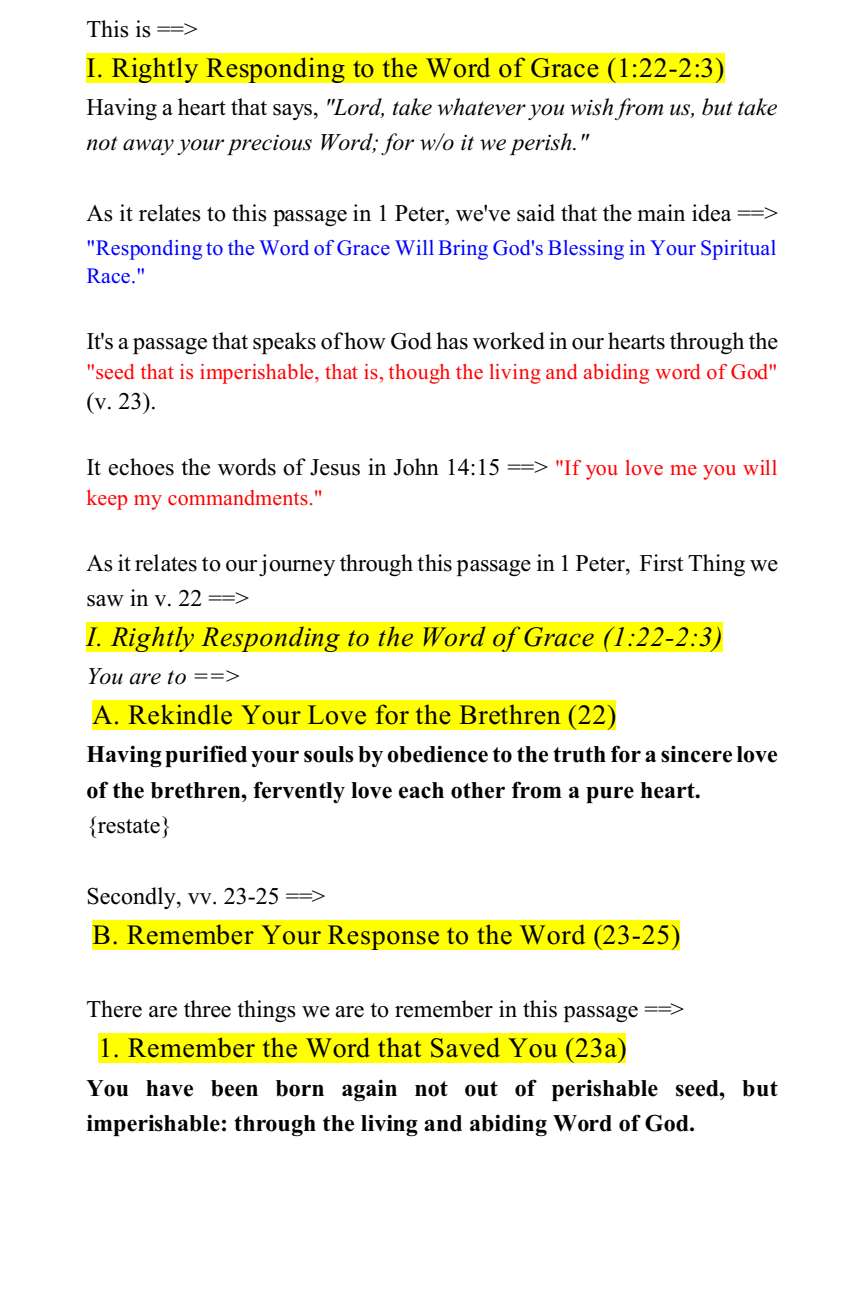
<style>
.page{position:relative;width:864px;height:1296px;background:#fff}
.page>*{position:absolute;margin:0;border:0;box-sizing:border-box;transform-origin:0 0}
.t1{font:28px "Times New Roman";letter-spacing:.025em;color:#000}
.t2{font:italic 28px "Times New Roman";letter-spacing:.025em;color:#000}
.t3{font:24px/35.2px "Times New Roman";color:#000}
.t4{font:700 24px/35.6px "Times New Roman";color:#000}
.t5{font:italic 24px/35.2px "Times New Roman";color:#000}
.t6{font:22px "Times New Roman";letter-spacing:.015em;color:#f00}
.t7{font:22px/28.6px "Times New Roman";letter-spacing:.005em;color:#00f}
.s1{font-style:normal}
.s2{font-size:22px;color:#f00}
</style>
<div class="page">
<div style="left:86px;top:54px;width:639px;height:29px;background:#ff0"></div>
<div style="left:86px;top:623px;width:637px;height:29px;background:#ff0"></div>
<div style="left:92px;top:701px;width:524px;height:29px;background:#ff0"></div>
<div style="left:92px;top:920px;width:588px;height:29px;background:#ff0"></div>
<div style="left:98px;top:1034px;width:528px;height:29px;background:#ff0"></div>
<p class="t3" style="left:86px;top:14px;width:113px">This is ==&gt;</p>
<p class="t1" style="left:86px;top:57px;width:640px">I. Rightly Responding to the Word of Grace (1:22-2:3)</p>
<p class="t5" style="left:86px;top:92px;width:693px"><span class="s1">Having a heart that says,</span> "Lord, take whatever you wish from us, but take not away your precious Word; for w/o it we perish."</p>
<p class="t3" style="left:86px;top:198px;width:693px">As it relates to this passage in 1 Peter, we've said that the main idea ==&gt;</p>
<p class="t7" style="left:86px;top:235px;width:692px">"Responding to the Word of Grace Will Bring God's Blessing in Your Spiritual<br>Race."</p>
<p class="t3" style="left:86px;top:326px;width:693px">It's a passage that speaks of how God has worked in our hearts through the</p>
<p class="t6" style="left:86px;top:363px;width:693px">"seed that is imperishable, that is, though the living and abiding word of God"</p>
<p class="t3" style="left:86px;top:386px;width:71px">(v. 23).</p>
<p class="t3" style="left:86px;top:452px;width:693px">It echoes the words of Jesus in John 14:15 ==&gt; <span class="s2">"If you love me you will</span></p>
<p class="t6" style="left:86px;top:490px;width:238px">keep my commandments."</p>
<p class="t3" style="left:86px;top:547px;width:693px">As it relates to our journey through this passage in 1 Peter, First Thing we saw in v. 22 ==&gt;</p>
<p class="t2" style="left:86px;top:627px;width:638px">I. Rightly Responding to the Word of Grace (1:22-2:3)</p>
<p class="t5" style="left:86px;top:661px;width:156px">You are to ==&gt;</p>
<p class="t1" style="left:92px;top:705px;width:526px">A. Rekindle Your Love for the Brethren (22)</p>
<p class="t4" style="left:86px;top:739px;width:693px">Having purified your souls by obedience to the truth for a sincere love of the brethren, fervently love each other from a pure heart.</p>
<p class="t3" style="left:86px;top:809px;width:87px">{restate}</p>
<p class="t3" style="left:86px;top:880px;width:240px">Secondly, vv. 23-25 ==&gt;</p>
<p class="t1" style="left:92px;top:924px;width:590px">B. Remember Your Response to the Word (23-25)</p>
<p class="t3" style="left:86px;top:994px;width:599px">There are three things we are to remember in this passage ==&gt;</p>
<p class="t1" style="left:98px;top:1038px;width:530px">1. Remember the Word that Saved You (23a)</p>
<p class="t4" style="left:86px;top:1072px;width:693px">You have been born again not out of perishable seed, but imperishable: through the living and abiding Word of God.</p>
</div>
